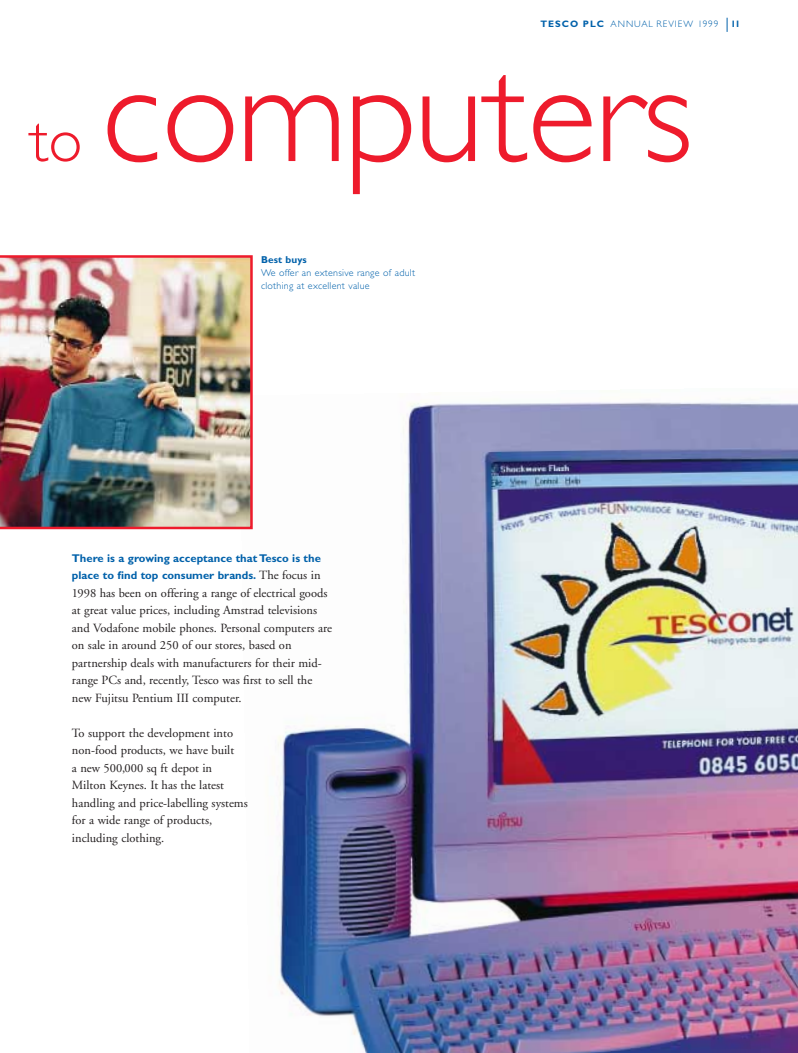
<style>
.page{position:relative;width:798px;height:1053px;background:#fff}
.page>*{position:absolute;margin:0;border:0;box-sizing:border-box;transform-origin:0 0}
.t1{font:300 143.75px "Gill Sans";letter-spacing:-.01em;color:#ee1b2c}
.t2{font:300 62.5px "Gill Sans";color:#ee1b2c}
.t3{font:12.5px/17.5px "Adobe Garamond";color:#231f20}
.t4{font:700 11.25px/17.5px "Gill Sans";color:#0161aa}
.t5{font:300 10px/13.1px "Gill Sans";letter-spacing:.025em;color:#0161aa}
.t6{font:700 10px "Gill Sans";letter-spacing:.01em;color:#0161aa}
.t7{font:300 9.38px "Gill Sans";letter-spacing:.1em;color:#0161aa}
.t8{font:700 9.38px "Gill Sans";color:#0161aa}
.s1{font-weight:700}
.s2{font-family:"Adobe Garamond";font-weight:400;font-size:12.5px;color:#231f20}
</style>
<div class="page">
<svg style="left:726px;top:18px;width:1px;height:14px"></svg>
<img style="left:240px;top:401px;width:558px;height:651px">
<img style="left:0;top:255px;width:253px;height:274px">
<h2 class="t2" style="left:30px;top:118px;width:54px">to</h2>
<p class="t7" style="left:540px;top:21px;width:180px"><span class="s1">TESCO PLC</span> ANNUAL REVIEW 1999</p>
<p class="t8" style="left:731px;top:21px;width:11px">11</p>
<h1 class="t1" style="left:101px;top:63px;width:593px">computers</h1>
<p class="t6" style="left:261px;top:256px;width:47px">Best buys</p>
<p class="t5" style="left:261px;top:267px;width:155px">We offer an extensive range of adult clothing at excellent value</p>
<p class="t4" style="left:72px;top:550px;width:250px">There is a growing acceptance that Tesco is the place to find top consumer brands. <span class="s2">The focus in</span></p>
<p class="t3" style="left:72px;top:585px;width:261px">1998 has been on offering a range of electrical goods at great value prices, including Amstrad televisions and Vodafone mobile phones. Personal computers are on sale in around 250 of our stores, based on partnership deals with manufacturers for their mid&shy;range PCs and, recently, Tesco was first to sell the new Fujitsu Pentium III computer.</p>
<p class="t3" style="left:72px;top:725px;width:177px">To support the development into non-food products, we have built<br>a new 500,000 sq ft depot in<br>Milton Keynes. It has the latest handling and price-labelling systems for a wide range of products, including clothing.</p>
</div>
